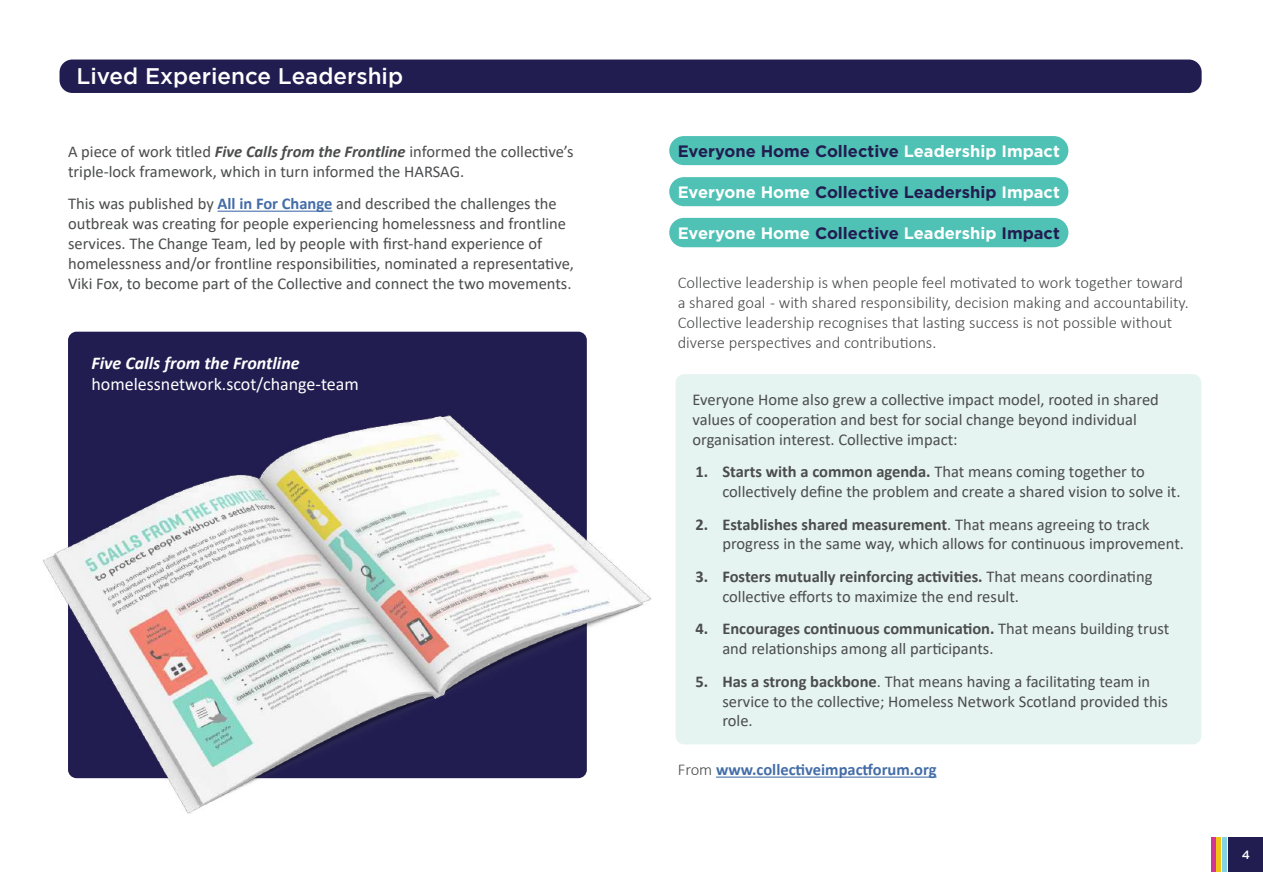
<style>
.page{position:relative;width:1263px;height:893px;background:#fff}
.page>*{position:absolute;margin:0;border:0;box-sizing:border-box;transform-origin:0 0}
.t1{font:500 22.5px "Gotham";color:#fff}
.t2{font:18px "Calibri";color:#fff}
.t3{font:italic 700 18px "Calibri";color:#fff}
.t4{font:16.5px/19.8px "Calibri";color:#4b4c4d}
.t5{font:300 16.5px/19.8px "Calibri";color:#4b4c4d}
.t6{font:700 16.5px "Gotham";color:#211d50}
.t7{font:700 16.5px "Gotham";color:#fff}
.t8{font:700 16.5px "Calibri";color:#436da8}
.t9{font:500 12px "Gotham";color:#fff}
.s1{font-weight:700;font-style:italic}
.s2{font-weight:700;color:#436da8}
.s3{color:#fff}
.s4{color:#211d50}
.s5{font-weight:700}
.s6{font-weight:300;color:#4b4c4d}
</style>
<div class="page">
<div style="left:68px;top:332px;width:519px;height:446px;background:#211d50;border-radius:9px"></div>
<hr style="left:218px;top:211px;width:114px;height:1px;background:#436da8">
<div style="left:669px;top:136px;width:399px;height:29px;background:#50c1b5;border-radius:15px"></div>
<div style="left:669px;top:177px;width:399px;height:29px;background:#50c1b5;border-radius:15px"></div>
<div style="left:669px;top:218px;width:399px;height:29px;background:#50c1b5;border-radius:15px"></div>
<hr style="left:716px;top:777px;width:221px;height:1px;background:#436da8">
<div style="left:60px;top:60px;width:1141px;height:33px;background:#211d50;border-radius:13px"></div>
<div style="left:1229px;top:838px;width:34px;height:34px;background:#211d50"></div>
<hr style="left:1211px;top:838px;width:4px;height:34px;background:#d33595">
<hr style="left:1217px;top:838px;width:4px;height:34px;background:#f1c315">
<div style="left:1222px;top:838px;width:5px;height:34px;background:#85d3e2"></div>
<div style="left:1228px;top:838px;width:11px;height:34px;background:#211d50"></div>
<img style="left:43px;top:415px;width:608px;height:399px">
<div style="left:676px;top:374px;width:525px;height:370px;background:#e5f3f1;border-radius:9px"></div>
<h1 class="t1" style="left:77px;top:64px;width:328px">Lived Experience Leadership</h1>
<p class="t4" style="left:68px;top:141px;width:507px">A piece of work titled <span class="s1">Five Calls from the Frontline</span> informed the collective’s triple-lock framework, which in turn informed the HARSAG.</p>
<p class="t4" style="left:68px;top:194px;width:507px">This was published by <span class="s2">All in For Change</span> and described the challenges the outbreak was creating for people experiencing homelessness and frontline services. The Change Team, led by people with first-hand experience of homelessness and/or frontline responsibilities, nominated a representative, Viki Fox, to become part of the Collective and connect the two movements.</p>
<p class="t3" style="left:91px;top:350px;width:210px">Five Calls from the Frontline</p>
<p class="t2" style="left:91px;top:372px;width:269px">homelessnetwork.scot/change-team</p>
<p class="t6" style="left:678px;top:141px;width:384px">Everyone Home Collective <span class="s3">Leadership Impact</span></p>
<p class="t6" style="left:678px;top:182px;width:384px"><span class="s3">Everyone Home</span> Collective Leadership <span class="s3">Impact</span></p>
<p class="t7" style="left:678px;top:223px;width:384px">Everyone Home <span class="s4">Collective</span> Leadership <span class="s4">Impact</span></p>
<p class="t5" style="left:678px;top:273px;width:512px">Collective leadership is when people feel motivated to work together toward a shared goal - with shared responsibility, decision making and accountability.<br>Collective leadership recognises that lasting success is not possible without diverse perspectives and contributions.</p>
<p class="t4" style="left:693px;top:389px;width:468px">Everyone Home also grew a collective impact model, rooted in shared values of cooperation and best for social change beyond individual organisation interest. Collective impact:</p>
<p class="t4" style="left:722px;top:461px;width:460px;text-indent:-27px"><span class="s5">1. Starts with a common agenda.</span> That means coming together to collectively define the problem and create a shared vision to solve it.</p>
<p class="t4" style="left:722px;top:514px;width:463px;text-indent:-27px"><span class="s5">2. Establishes shared measurement</span>. That means agreeing to track progress in the same way, which allows for continuous improvement.</p>
<p class="t4" style="left:722px;top:566px;width:432px;text-indent:-27px"><span class="s5">3. Fosters mutually reinforcing activities.</span> That means coordinating collective efforts to maximize the end result.</p>
<p class="t4" style="left:722px;top:618px;width:448px;text-indent:-27px"><span class="s5">4. Encourages continuous communication.</span> That means building trust and relationships among all participants.</p>
<p class="t4" style="left:722px;top:671px;width:447px;text-indent:-27px"><span class="s5">5. Has a strong backbone</span>. That means having a facilitating team in service to the collective; Homeless Network Scotland provided this role.</p>
<p class="t8" style="left:678px;top:758px;width:260px"><span class="s6">From</span> www.collectiveimpactforum.org</p>
<p class="t9" style="left:1242px;top:848px;width:10px">4</p>
</div>
